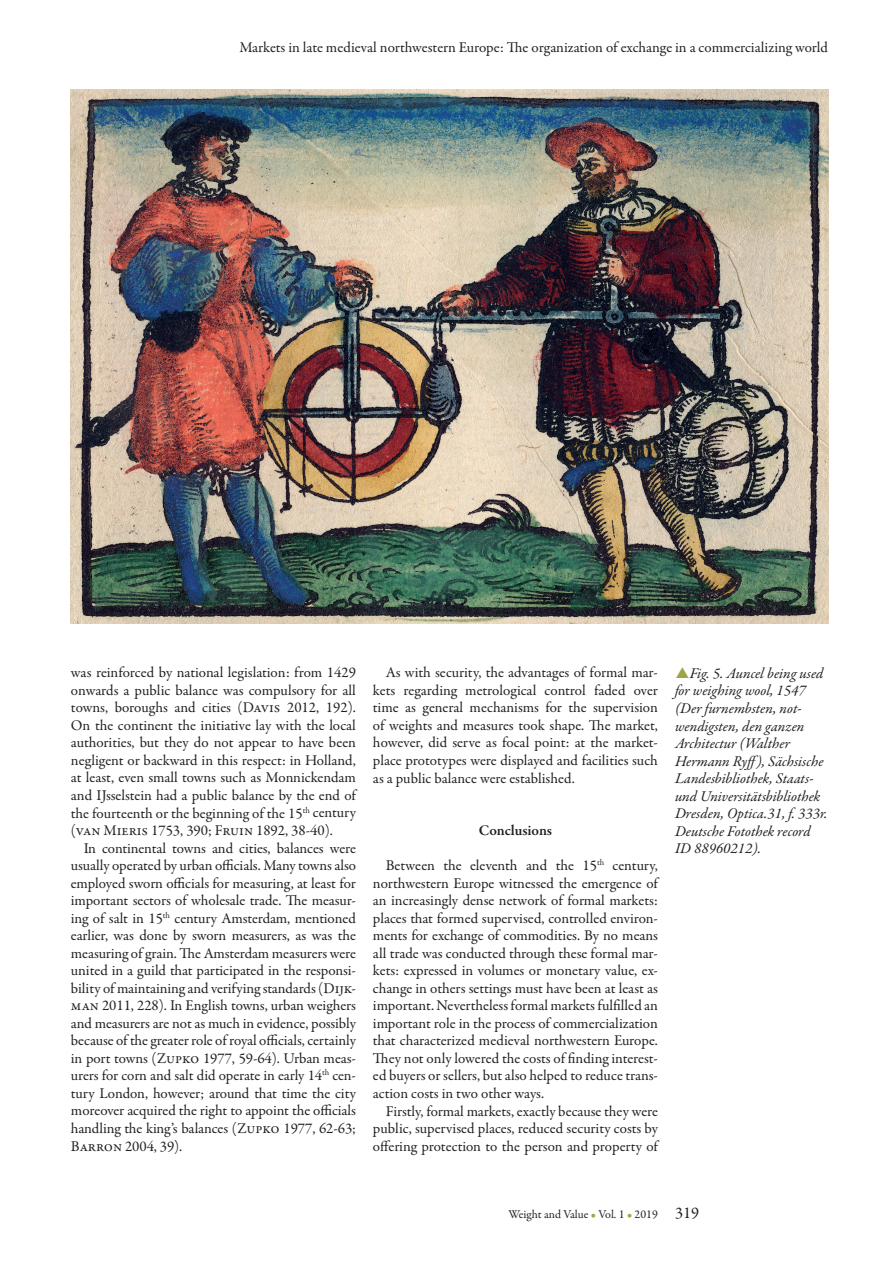
<style>
.page{position:relative;width:893px;height:1261px;background:#fff}
.page>*{position:absolute;margin:0;border:0;box-sizing:border-box;transform-origin:0 0}
.t1{font:15px/17.5px "Garamond Premr Pro";letter-spacing:-.005em;color:#231f20;text-align:justify}
.t2{font:italic 15px/17.5px "Garamond Premr Pro";color:#231f20}
.t3{font:600 15px "Garamond Premr Pro";letter-spacing:-.01em;color:#231f20}
.t4{font:12px "Garamond Premr Pro";color:#231f20}
.s1{color:#9ca743}
.s2{font-size:16.5px}
</style>
<div class="page">
<img style="left:71px;top:89px;width:757px;height:534px">
<p class="t1" style="left:239px;top:39px;width:590px">Markets in late medieval northwestern Europe: The organization of exchange in a commercializing world</p>
<p class="t1" style="left:71px;top:664px;width:288px">was reinforced by national legislation: from 1429 onwards a public balance was compulsory for all towns, boroughs and cities (Davis 2012, 192).<br>On the continent the initiative lay with the local authorities, but they do not appear to have been negligent or backward in this respect: in Holland, at least, even small towns such as Monnickendam and IJsselstein had a public balance by the end of the fourteenth or the beginning of the 15<sup>th</sup> century (van Mieris 1753, 390; Fruin 1892, 38-40).</p>
<p class="t1" style="left:71px;top:839px;width:287px;text-indent:13px">In continental towns and cities, balances were usually operated by urban officials. Many towns also employed sworn officials for measuring, at least for important sectors of wholesale trade. The measur&shy;ing of salt in 15<sup>th</sup> century Amsterdam, mentioned earlier, was done by sworn measurers, as was the measuring of grain. The Amsterdam measurers were united in a guild that participated in the responsi&shy;bility of maintaining and verifying standards (Dijk&shy;man 2011, 228). In English towns, urban weighers and measurers are not as much in evidence, possibly because of the greater role of royal officials, certainly in port towns (Zupko 1977, 59-64). Urban meas&shy;urers for corn and salt did operate in early 14<sup>th</sup> cen&shy;tury London, however; around that time the city moreover acquired the right to appoint the officials handling the king’s balances (Zupko 1977, 62-63; Barron 2004, 39).</p>
<p class="t1" style="left:373px;top:664px;width:286px;text-indent:13px">As with security, the advantages of formal mar&shy;kets regarding metrological control faded over time as general mechanisms for the supervision of weights and measures took shape. The market, however, did serve as focal point: at the market&shy;place prototypes were displayed and facilities such as a public balance were established.</p>
<p class="t3" style="left:479px;top:821px;width:75px">Conclusions</p>
<p class="t1" style="left:373px;top:857px;width:288px;text-indent:13px">Between the eleventh and the 15<sup>th</sup> century, northwestern Europe witnessed the emergence of an increasingly dense network of formal markets: places that formed supervised, controlled environ&shy;ments for exchange of commodities. By no means all trade was conducted through these formal mar&shy;kets: expressed in volumes or monetary value, ex&shy;change in others settings must have been at least as important. Nevertheless formal markets fulfilled an important role in the process of commercialization that characterized medieval northwestern Europe.<br>They not only lowered the costs of finding interest&shy;ed buyers or sellers, but also helped to reduce trans&shy;action costs in two other ways.</p>
<p class="t1" style="left:373px;top:1102px;width:288px;text-indent:13px">Firstly, formal markets, exactly because they were public, supervised places, reduced security costs by offering protection to the person and property of</p>
<p class="t2" style="left:675px;top:665px;width:154px;text-indent:15px">Fig. 5. Auncel being used for weighing wool, 1547 (Der furnembsten, not&shy;wendigsten, den ganzen<br>Architectur (Walther<br>Hermann Ryff), Sächsische<br>Landesbibliothek, Staats&shy;und Universitätsbibliothek<br>Dresden, Optica.31, f. 333r.<br>Deutsche Fotothek record<br>ID 88960212).</p>
<p class="t4" style="left:508px;top:1207px;width:192px">Weight and Value <span class="s1">•</span> Vol. 1 <span class="s1">•</span> 2019 <span class="s2">319</span></p>
</div>
